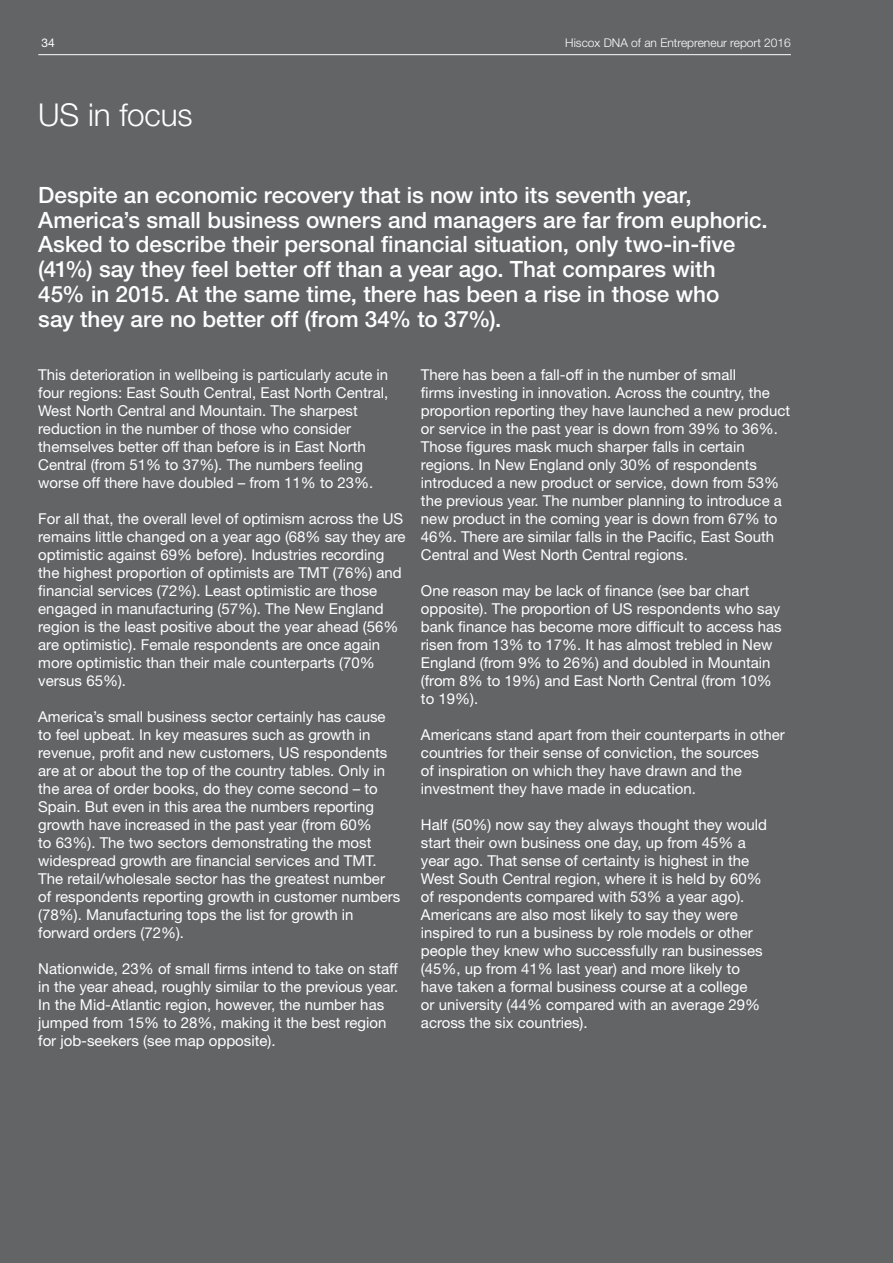
<style>
.page{position:relative;width:893px;height:1263px;background:#636466}
.page>*{position:absolute;margin:0;border:0;box-sizing:border-box;transform-origin:0 0}
.t1{font:300 31.5px "Helvetica Neue LT Std";letter-spacing:-.005em;color:#fff}
.t2{font:500 22.5px/24.8px "Helvetica Neue LT Std";color:#fff}
.t3{font:15px/18px "Helvetica Neue LT Std";color:#fff}
.t4{font:300 12px "Helvetica Neue LT Std";color:#fff}
.t5{font:12px "Helvetica Neue LT Std";color:#fff}
</style>
<div class="page">
<hr style="left:38px;top:54px;width:753px;height:1px;background:#fff">
<p class="t5" style="left:42px;top:35px;width:15px">34</p>
<p class="t4" style="left:565px;top:35px;width:227px">Hiscox DNA of an Entrepreneur report 2016</p>
<h1 class="t1" style="left:38px;top:95px;width:156px">US in focus</h1>
<p class="t2" style="left:38px;top:182px;width:731px">Despite an economic recovery that is now into its seventh year, America’s small business owners and managers are far from euphoric.<br>Asked to describe their personal financial situation, only two-in-five (41%) say they feel better off than a year ago. That compares with 45% in 2015. At the same time, there has been a rise in those who<br>say they are no better off (from 34% to 37%).</p>
<p class="t3" style="left:38px;top:365px;width:352px">This deterioration in wellbeing is particularly acute in four regions: East South Central, East North Central, West North Central and Mountain. The sharpest reduction in the number of those who consider themselves better off than before is in East North Central (from 51% to 37%). The numbers feeling worse off there have doubled – from 11% to 23%.</p>
<p class="t3" style="left:38px;top:509px;width:369px">For all that, the overall level of optimism across the US remains little changed on a year ago (68% say they are optimistic against 69% before). Industries recording the highest proportion of optimists are TMT (76%) and financial services (72%). Least optimistic are those engaged in manufacturing (57%). The New England region is the least positive about the year ahead (56% are optimistic). Female respondents are once again more optimistic than their male counterparts (70% versus 65%).</p>
<p class="t3" style="left:38px;top:707px;width:364px">America’s small business sector certainly has cause to feel upbeat. In key measures such as growth in revenue, profit and new customers, US respondents are at or about the top of the country tables. Only in the area of order books, do they come second – to Spain. But even in this area the numbers reporting growth have increased in the past year (from 60%<br>to 63%). The two sectors demonstrating the most widespread growth are financial services and TMT.<br>The retail/wholesale sector has the greatest number of respondents reporting growth in customer numbers (78%). Manufacturing tops the list for growth in forward orders (72%).</p>
<p class="t3" style="left:38px;top:959px;width:362px">Nationwide, 23% of small firms intend to take on staff in the year ahead, roughly similar to the previous year.<br>In the Mid-Atlantic region, however, the number has jumped from 15% to 28%, making it the best region for job-seekers (see map opposite).</p>
<p class="t3" style="left:421px;top:365px;width:371px">There has been a fall-off in the number of small<br>firms investing in innovation. Across the country, the proportion reporting they have launched a new product or service in the past year is down from 39% to 36%.<br>Those figures mask much sharper falls in certain regions. In New England only 30% of respondents introduced a new product or service, down from 53% the previous year. The number planning to introduce a new product in the coming year is down from 67% to 46%. There are similar falls in the Pacific, East South Central and West North Central regions.</p>
<p class="t3" style="left:421px;top:581px;width:362px">One reason may be lack of finance (see bar chart opposite). The proportion of US respondents who say bank finance has become more difficult to access has risen from 13% to 17%. It has almost trebled in New England (from 9% to 26%) and doubled in Mountain (from 8% to 19%) and East North Central (from 10% to 19%).</p>
<p class="t3" style="left:421px;top:725px;width:365px">Americans stand apart from their counterparts in other countries for their sense of conviction, the sources<br>of inspiration on which they have drawn and the investment they have made in education.</p>
<p class="t3" style="left:421px;top:815px;width:348px">Half (50%) now say they always thought they would start their own business one day, up from 45% a year ago. That sense of certainty is highest in the West South Central region, where it is held by 60% of respondents compared with 53% a year ago).<br>Americans are also most likely to say they were inspired to run a business by role models or other people they knew who successfully ran businesses (45%, up from 41% last year) and more likely to have taken a formal business course at a college<br>or university (44% compared with an average 29% across the six countries).</p>
</div>
